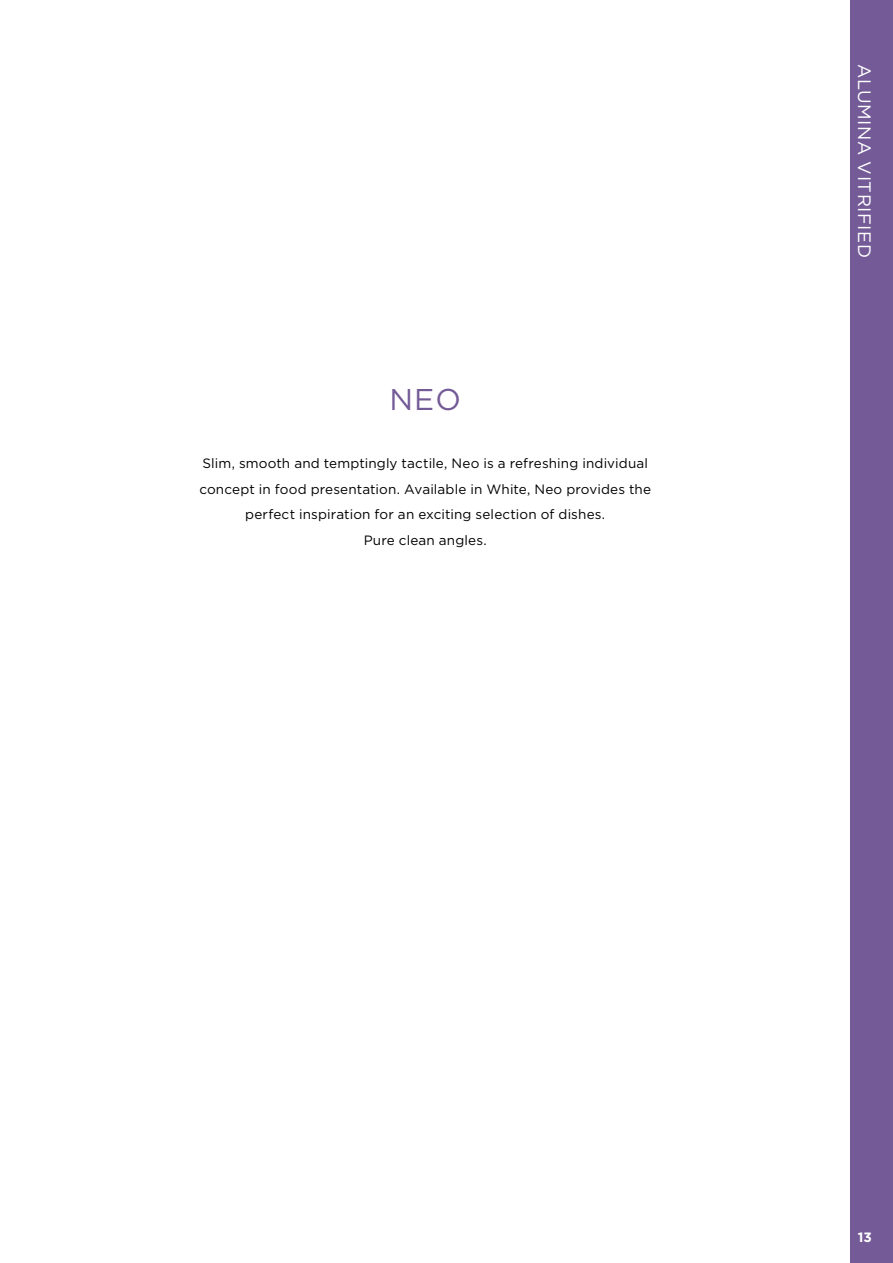
<style>
.page{position:relative;width:893px;height:1263px;background:#fff}
.page>*{position:absolute;margin:0;border:0;box-sizing:border-box;transform-origin:0 0}
.t1{font:30px "Gotham";color:#745b97}
.t2{font:18px "Gotham";letter-spacing:.03em;color:#fff}
.t3{font:13.5px/25.5px "Gotham";letter-spacing:.01em;color:#000;text-align:center}
.t4{font:700 13.5px "Gotham";color:#fff}
</style>
<div class="page">
<div style="left:850px;top:0;width:43px;height:1263px;background:#745b97"></div>
<h1 class="t1" style="left:389px;top:383px;width:73px">NEO</h1>
<p class="t3" style="left:199px;top:450px;width:453px">Slim, smooth and temptingly tactile, Neo is a refreshing individual concept in food presentation. Available in White, Neo provides the perfect inspiration for an exciting selection of dishes.<br>Pure clean angles.</p>
<h2 class="t2" style="left:875px;top:64px;width:195px;rotate:90deg">ALUMINA VITRIFIED</h2>
<p class="t4" style="left:858px;top:1229px;width:16px">13</p>
</div>
